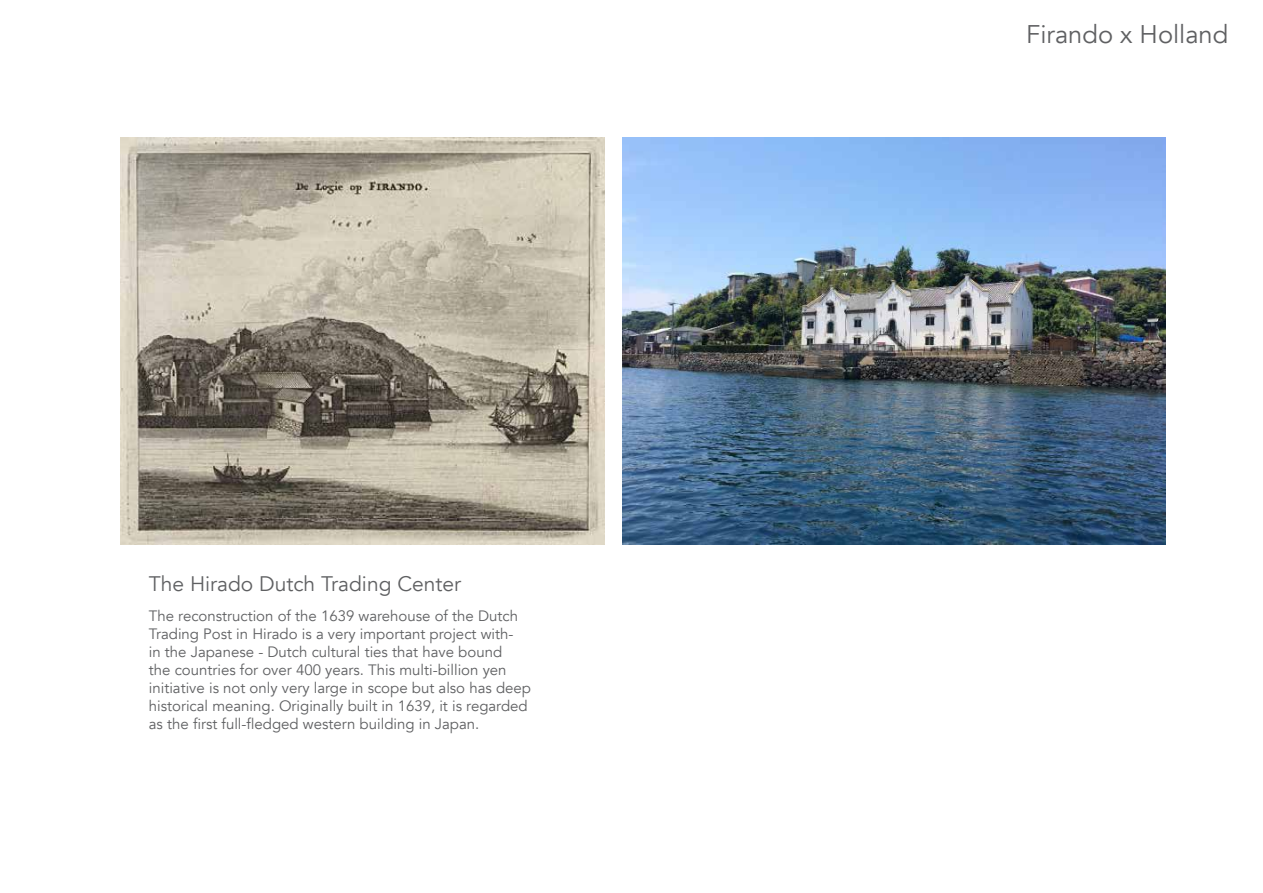
<style>
.page{position:relative;width:1263px;height:893px;background:#fff}
.page>*{position:absolute;margin:0;border:0;box-sizing:border-box;transform-origin:0 0}
.t1{font:25.5px "Avenir";color:#5f6062}
.t2{font:21px "Avenir";color:#5f6062}
.t3{font:15px/18px "Avenir";color:#5f6062}
</style>
<div class="page">
<img style="left:121px;top:137px;width:484px;height:408px">
<img style="left:622px;top:137px;width:543px;height:408px">
<h2 class="t2" style="left:149px;top:571px;width:314px">The Hirado Dutch Trading Center</h2>
<p class="t3" style="left:149px;top:607px;width:384px">The reconstruction of the 1639 warehouse of the Dutch Trading Post in Hirado is a very important project with-<br>in the Japanese - Dutch cultural ties that have bound<br>the countries for over 400 years. This multi-billion yen initiative is not only very large in scope but also has deep historical meaning. Originally built in 1639, it is regarded as the first full-fledged western building in Japan.</p>
<h1 class="t1" style="left:1026px;top:19px;width:204px">Firando x Holland</h1>
</div>
